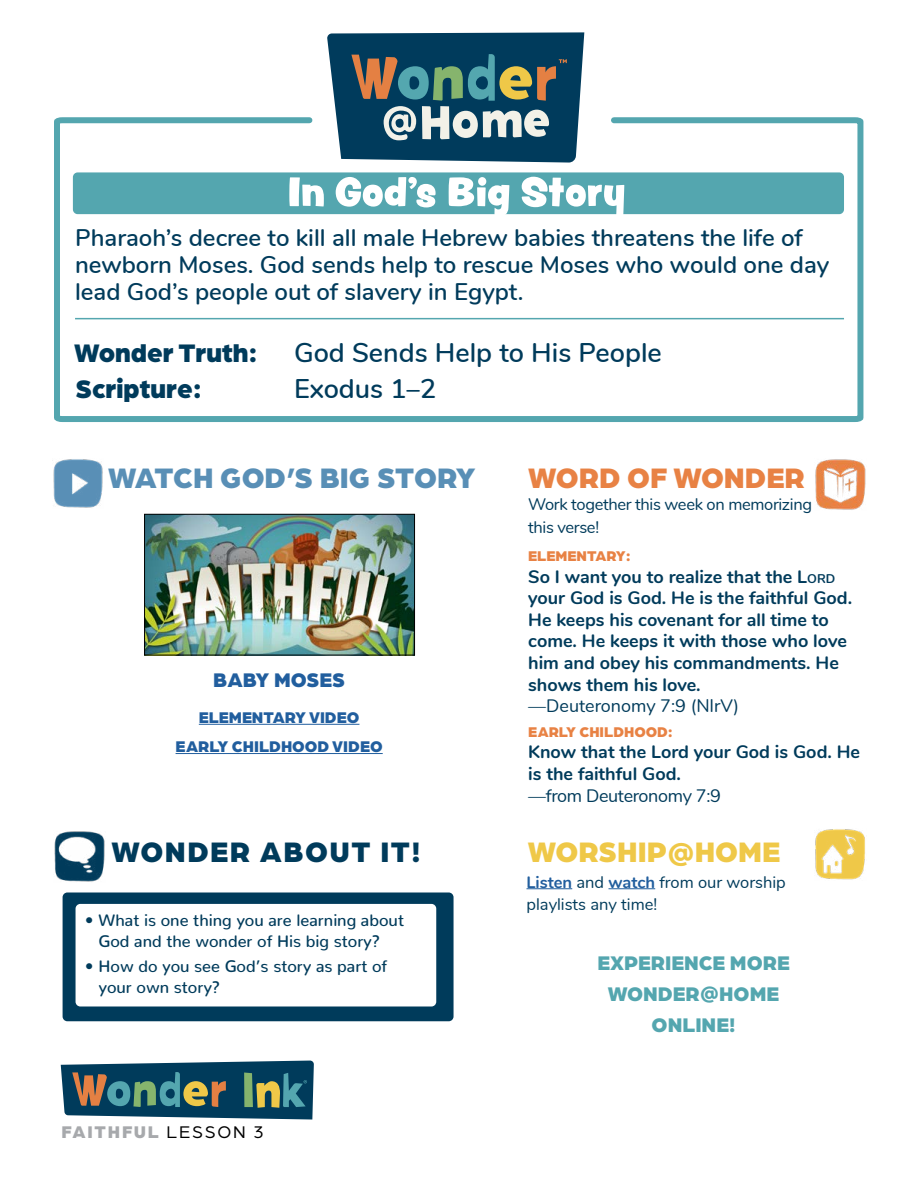
<style>
.page{position:relative;width:918px;height:1188px;background:#fff}
.page>*{position:absolute;margin:0;border:0;box-sizing:border-box;transform-origin:0 0}
.t1{font:900 30px "Arboria";letter-spacing:-.005em;color:#598fb6}
.t2{font:900 30px "Arboria";letter-spacing:.05em;color:#003b5b}
.t3{font:900 30px "Arboria";color:#e88244}
.t4{font:900 30px "Arboria";color:#efc848}
.t5{font:600 27px "Nunito";color:#003b5b}
.t6{font:900 27px "Arboria";color:#003b5b}
.t7{font:600 24px/27px "Nunito";color:#003b5b}
.t8{font:900 21px/30.8px "Arboria";color:#54a6af;text-align:center}
.t9{font:900 21px "Arboria";color:#215e9e}
.t10{font:700 18px/21.6px "Nunito";color:#003b5b}
.t11{font:18px "Nunito";letter-spacing:-.015em;color:#003b5b}
.t12{font:900 18px "Arboria";letter-spacing:.1em;color:#a7a9ac}
.t13{font:500 16.5px/21px "Nunito";color:#003b5b}
.t14{font:16.5px/22.5px "Nunito";color:#003b5b}
.t15{font:16.5px/22.5px "Nunito";letter-spacing:-.02em;color:#003b5b}
.t16{font:900 16.5px/29.2px "Arboria";color:#215e9e;text-align:center}
.t17{font:900 15px "Arboria";color:#e88244}
.s1{font-style:inherit}
.s2{font-size:12.6px}
.s3{font-weight:700;color:#215e9e}
.s4{font-weight:400;color:#000}
</style>
<div class="page">
<img style="left:815px;top:459px;width:51px;height:51px">
<img style="left:53px;top:459px;width:50px;height:49px">
<img style="left:815px;top:829px;width:50px;height:51px">
<svg style="left:61px;top:1061px;width:253px;height:59px;background:#3d656d"></svg>
<svg style="left:54px;top:117px;width:810px;height:305px"></svg>
<hr style="left:199px;top:724px;width:160px;height:1px;background:#215e9e">
<hr style="left:176px;top:753px;width:207px;height:1px;background:#215e9e">
<img style="left:54px;top:831px;width:51px;height:51px">
<div style="left:63px;top:892px;width:391px;height:129px;background:#003b5b;border-radius:5px"></div>
<div style="left:76px;top:904px;width:360px;height:102px;background:#fff;border-radius:5px"></div>
<div style="left:73px;top:172px;width:771px;height:42px;background:#54a6af;border-radius:5px"></div>
<svg style="left:289px;top:177px;width:335px;height:39px"></svg>
<hr style="left:75px;top:318px;width:769px;height:1px;background:#54a6af">
<svg style="left:327px;top:32px;width:257px;height:131px;background:#3c6575"></svg>
<hr style="left:526px;top:888px;width:46px;height:1px;background:#215e9e">
<hr style="left:609px;top:888px;width:46px;height:1px;background:#215e9e">
<img style="left:146px;top:516px;width:267px;height:137px">
<div style="left:144px;top:514px;width:271px;height:141px;border:1px solid #000"></div>
<h3 class="t7" style="left:75px;top:222px;width:756px">Pharaoh’s decree to kill all male Hebrew babies threatens the life of newborn Moses. God sends help to rescue Moses who would one day lead God’s people out of slavery in Egypt.</h3>
<h2 class="t6" style="left:74px;top:333px;width:185px">Wonder Truth:</h2>
<h2 class="t5" style="left:294px;top:333px;width:369px">God Sends Help to His People</h2>
<h2 class="t6" style="left:75px;top:370px;width:128px">Scripture:</h2>
<h2 class="t5" style="left:294px;top:369px;width:144px">Exodus 1–2</h2>
<h1 class="t1" style="left:108px;top:457px;width:369px">WATCH GOD’S BIG STORY</h1>
<h1 class="t3" style="left:528px;top:457px;width:278px">WORD OF WONDER</h1>
<p class="t9" style="left:213px;top:665px;width:133px">BABY MOSES</p>
<p class="t16" style="left:176px;top:701px;width:209px">ELEMENTARY VIDEO<br>EARLY CHILDHOOD VIDEO</p>
<h1 class="t2" style="left:111px;top:830px;width:311px">WONDER ABOUT IT!</h1>
<p class="t15" style="left:528px;top:492px;width:285px">Work together this week on memorizing this verse!</p>
<p class="t17" style="left:528px;top:545px;width:104px">ELEMENTARY:</p>
<p class="t10" style="left:528px;top:564px;width:325px">So I want you to realize that the <span class="s1">L</span><span class="s2">ord </span>your God is God. He is the faithful God.<br>He keeps his covenant for all time to come. He keeps it with those who love him and obey his commandments. He shows them his love.</p>
<p class="t11" style="left:528px;top:693px;width:213px">—Deuteronomy 7:9 (NIrV)</p>
<p class="t17" style="left:528px;top:721px;width:146px">EARLY CHILDHOOD:</p>
<p class="t10" style="left:528px;top:740px;width:333px">Know that the Lord your God is God. He is the faithful God.</p>
<p class="t11" style="left:528px;top:782px;width:194px">—from Deuteronomy 7:9</p>
<h1 class="t4" style="left:528px;top:830px;width:254px">WORSHIP@HOME</h1>
<p class="t14" style="left:526px;top:870px;width:261px"><span class="s3">Listen</span> and <span class="s3">watch</span> from our worship playlists any time!</p>
<p class="t13" style="left:99px;top:908px;width:307px;text-indent:-13px">• What is one thing you are learning about<br>God and the wonder of His big story?</p>
<p class="t13" style="left:99px;top:954px;width:290px;text-indent:-13px">• How do you see God’s story as part of your own story?</p>
<p class="t8" style="left:597px;top:946px;width:194px">EXPERIENCE MORE<br>WONDER@HOME<br>ONLINE!</p>
<p class="t12" style="left:62px;top:1119px;width:204px">FAITHFUL <span class="s4">LESSON 3</span></p>
</div>
